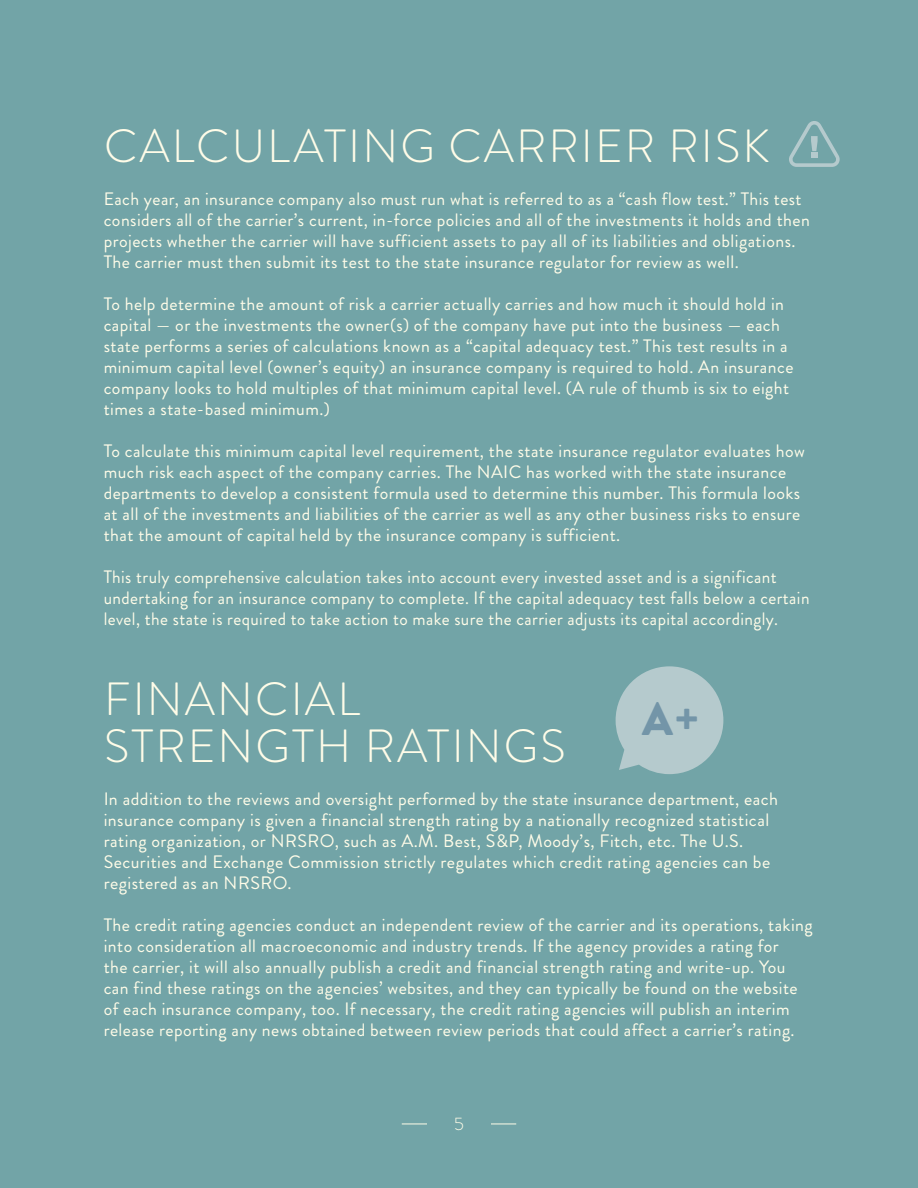
<style>
.page{position:relative;width:918px;height:1188px;background:#72a4a7}
.page>*{position:absolute;margin:0;border:0;box-sizing:border-box;transform-origin:0 0}
.t1{font:300 46.5px/46.5px "Brandon Grotesque";letter-spacing:.045em;color:#fffce8}
.t2{font:900 46.5px "Brandon Grotesque";color:#7395a8}
.t3{font:18px/21px "Brandon Grotesque";letter-spacing:.025em;color:#fffce8}
.t4{font:18px/21px "Brandon Grotesque";letter-spacing:.025em;color:#fffce8;scale:.96 1}
.t5{font:300 18px "Brandon Grotesque";color:#fffce8}
</style>
<div class="page">
<svg style="left:402px;top:1124px;width:25px;height:1px"></svg>
<svg style="left:491px;top:1124px;width:25px;height:1px"></svg>
<svg style="left:789px;top:121px;width:51px;height:46px"></svg>
<svg style="left:616px;top:666px;width:107px;height:108px"></svg>
<h1 class="t1" style="left:104px;top:123px;width:667px">CALCULATING CARRIER RISK</h1>
<p class="t3" style="left:104px;top:189px;width:708px">Each year, an insurance company also must run what is referred to as a “cash flow test.” This test considers all of the carrier’s current, in-force policies and all of the investments it holds and then projects whether the carrier will have sufficient assets to pay all of its liabilities and obligations.<br>The carrier must then submit its test to the state insurance regulator for review as well.</p>
<p class="t3" style="left:104px;top:294px;width:691px">To help determine the amount of risk a carrier actually carries and how much it should hold in capital — or the investments the owner(s) of the company have put into the business — each state performs a series of calculations known as a “capital adequacy test.” This test results in a minimum capital level (owner’s equity) an insurance company is required to hold. An insurance company looks to hold multiples of that minimum capital level. (A rule of thumb is six to eight times a state-based minimum.)</p>
<p class="t3" style="left:104px;top:441px;width:703px">To calculate this minimum capital level requirement, the state insurance regulator evaluates how much risk each aspect of the company carries. The NAIC has worked with the state insurance departments to develop a consistent formula used to determine this number. This formula looks at all of the investments and liabilities of the carrier as well as any other business risks to ensure that the amount of capital held by the insurance company is sufficient.</p>
<p class="t4" style="left:104px;top:567px;width:737px">This truly comprehensive calculation takes into account every invested asset and is a significant undertaking for an insurance company to complete. If the capital adequacy test falls below a certain level, the state is required to take action to make sure the carrier adjusts its capital accordingly.</p>
<h1 class="t1" style="left:104px;top:676px;width:463px">FINANCIAL<br>STRENGTH RATINGS</h1>
<p class="t3" style="left:104px;top:789px;width:676px">In addition to the reviews and oversight performed by the state insurance department, each insurance company is given a financial strength rating by a nationally recognized statistical rating organization, or NRSRO, such as A.M. Best, S&amp;P, Moody’s, Fitch, etc. The U.S.<br>Securities and Exchange Commission strictly regulates which credit rating agencies can be registered as an NRSRO.</p>
<p class="t3" style="left:104px;top:915px;width:711px">The credit rating agencies conduct an independent review of the carrier and its operations, taking into consideration all macroeconomic and industry trends. If the agency provides a rating for<br>the carrier, it will also annually publish a credit and financial strength rating and write-up. You can find these ratings on the agencies’ websites, and they can typically be found on the website of each insurance company, too. If necessary, the credit rating agencies will publish an interim release reporting any news obtained between review periods that could affect a carrier’s rating.</p>
<h1 class="t2" style="left:642px;top:686px;width:59px">A+</h1>
<p class="t5" style="left:454px;top:1112px;width:11px">5</p>
</div>
